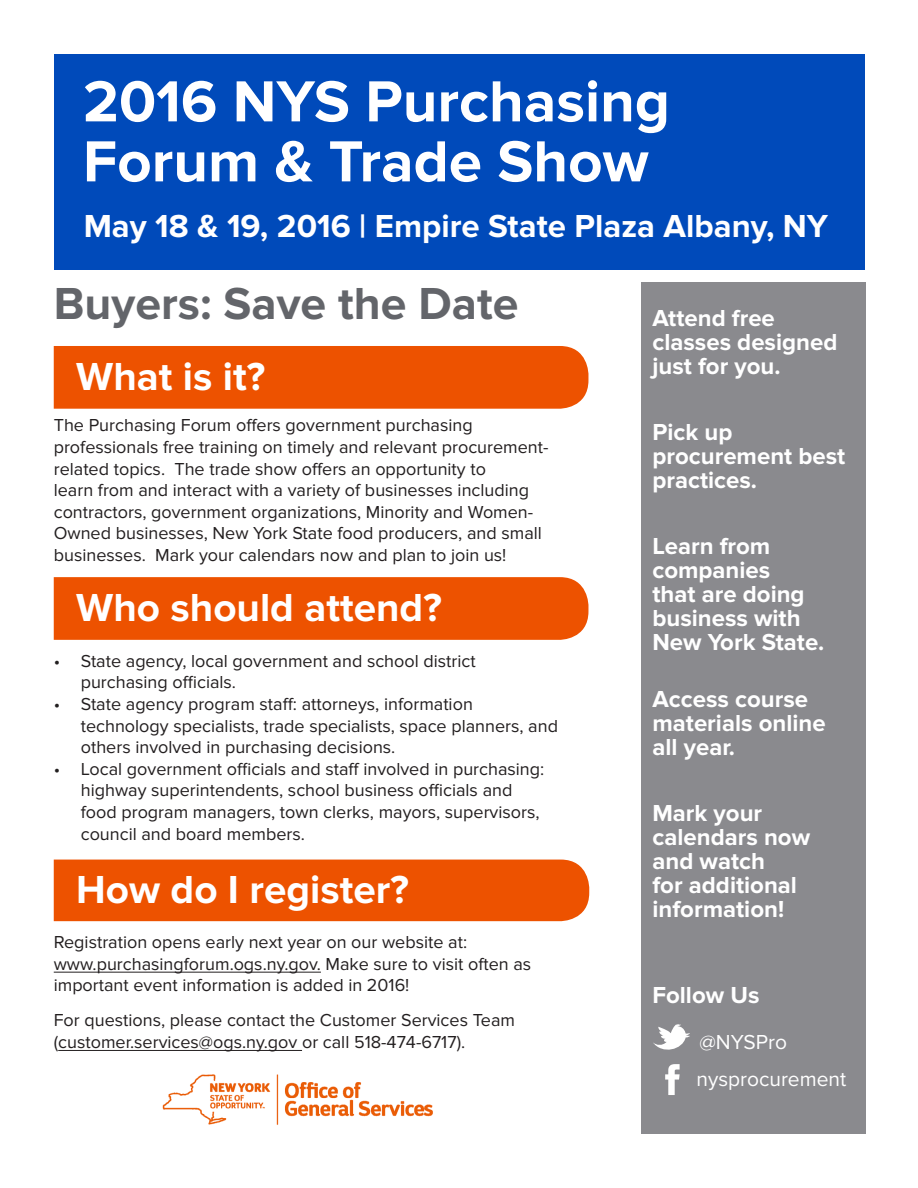
<style>
.page{position:relative;width:918px;height:1188px;background:#fff}
.page>*{position:absolute;margin:0;border:0;box-sizing:border-box;transform-origin:0 0}
.t1{font:700 60px/60px "Proxima Nova";color:#fff}
.t2{font:700 46.5px "Proxima Nova";color:#63656a}
.t3{font:700 40.5px "Proxima Nova";color:#fff}
.t4{font:700 33px "Proxima Nova";color:#fff}
.t5{font:700 24px/24px "Proxima Nova";color:#fff}
.t6{font:21px "Proxima Nova";color:#fff}
.t7{font:18px/21.6px "Proxima Nova";color:#231f20}
</style>
<div class="page">
<div style="left:641px;top:283px;width:224px;height:851px;background:#8a8a8e"></div>
<div style="left:54px;top:55px;width:811px;height:215px;background:#004aba"></div>
<div style="left:54px;top:577px;width:534px;height:63px;background:#ed5200"></div>
<svg style="left:653px;top:1024px;width:37px;height:26px"></svg>
<svg style="left:665px;top:1064px;width:15px;height:31px"></svg>
<div style="left:54px;top:860px;width:535px;height:61px;background:#ed5200"></div>
<hr style="left:54px;top:972px;width:267px;height:1px;background:#231f20">
<hr style="left:58px;top:1050px;width:244px;height:1px;background:#231f20">
<img style="left:162px;top:1074px;width:271px;height:51px">
<div style="left:54px;top:346px;width:534px;height:63px;background:#ed5200"></div>
<p class="t1" style="left:83px;top:73px;width:589px">2016 NYS Purchasing<br>Forum &amp; Trade Show</p>
<p class="t4" style="left:84px;top:207px;width:746px">May 18 &amp; 19, 2016 | Empire State Plaza Albany, NY</p>
<p class="t2" style="left:54px;top:277px;width:466px">Buyers: Save the Date</p>
<p class="t3" style="left:76px;top:353px;width:191px">What is it?</p>
<p class="t7" style="left:54px;top:415px;width:496px">The Purchasing Forum offers government purchasing professionals free training on timely and relevant procurement&shy;related topics. The trade show offers an opportunity to<br>learn from and interact with a variety of businesses including contractors, government organizations, Minority and Women-Owned businesses, New York State food producers, and small businesses. Mark your calendars now and plan to join us!</p>
<p class="t3" style="left:76px;top:584px;width:367px">Who should attend?</p>
<p class="t7" style="left:81px;top:650px;width:397px;text-indent:-27px">• State agency, local government and school district purchasing officials.</p>
<p class="t7" style="left:81px;top:694px;width:479px;text-indent:-27px">• State agency program staff: attorneys, information technology specialists, trade specialists, space planners, and others involved in purchasing decisions.</p>
<p class="t7" style="left:81px;top:758px;width:465px;text-indent:-27px">• Local government officials and staff involved in purchasing: highway superintendents, school business officials and food program managers, town clerks, mayors, supervisors, council and board members.</p>
<p class="t3" style="left:76px;top:866px;width:334px">How do I register?</p>
<p class="t7" style="left:54px;top:932px;width:415px">Registration opens early next year on our website at:</p>
<p class="t7" style="left:54px;top:953px;width:479px">www.purchasingforum.ogs.ny.gov. Make sure to visit often as important event information is added in 2016!</p>
<p class="t7" style="left:54px;top:1010px;width:463px">For questions, please contact the Customer Services Team (customer.services@ogs.ny.gov or call 518-474-6717).</p>
<p class="t5" style="left:652px;top:307px;width:186px">Attend free classes designed just for you.</p>
<p class="t5" style="left:652px;top:421px;width:194px">Pick up procurement best practices.</p>
<p class="t5" style="left:652px;top:535px;width:173px">Learn from companies<br>that are doing business with<br>New York State.</p>
<p class="t5" style="left:652px;top:688px;width:175px">Access course materials online all year.</p>
<p class="t5" style="left:652px;top:802px;width:159px">Mark your calendars now and watch<br>for additional information!</p>
<p class="t5" style="left:652px;top:983px;width:109px">Follow Us</p>
<p class="t6" style="left:699px;top:1030px;width:89px">@NYSPro</p>
<p class="t6" style="left:696px;top:1067px;width:151px">nysprocurement</p>
</div>
